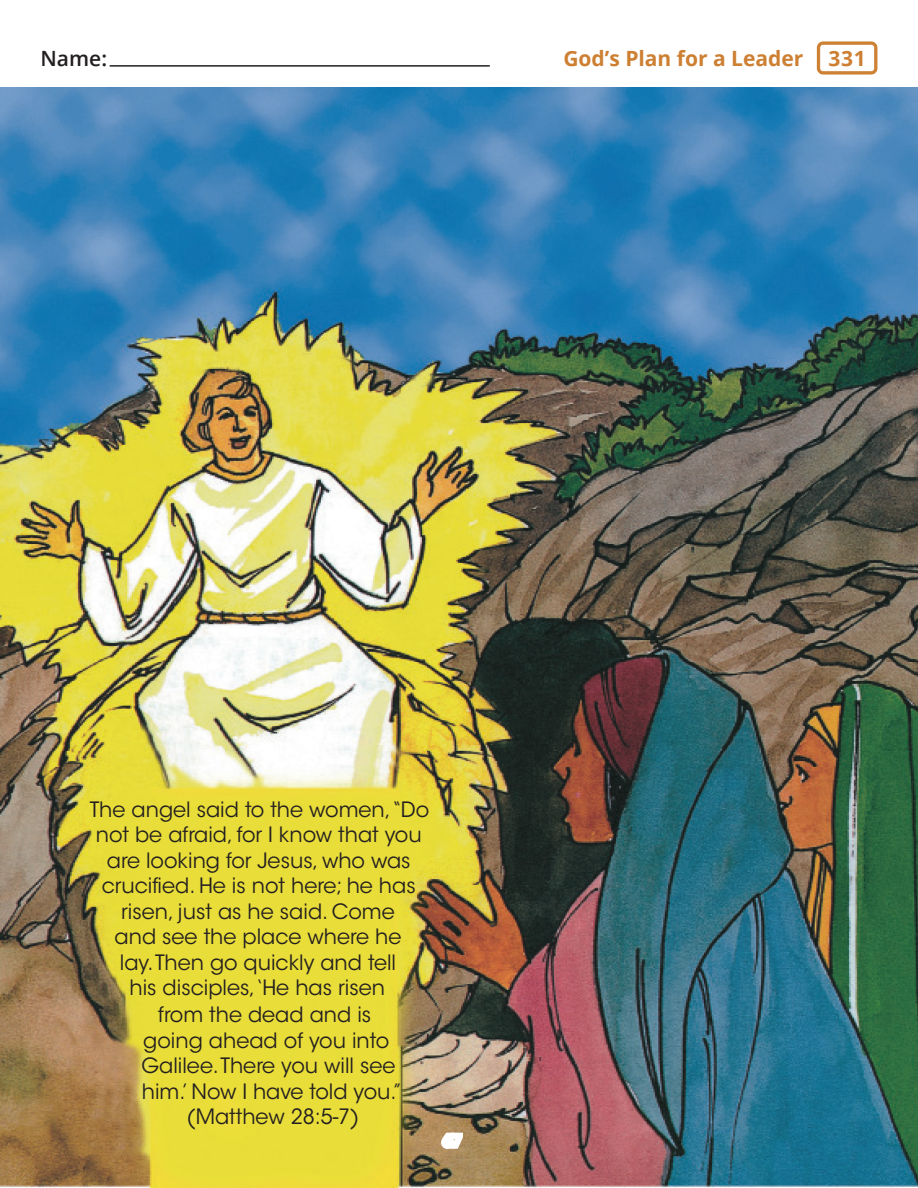
<style>
.page{position:relative;width:918px;height:1188px;background:#fff}
.page>*{position:absolute;margin:0;border:0;box-sizing:border-box;transform-origin:0 0}
.t1{font:21px "ITC Avant Garde Std";color:#231f20}
.t2{font:700 21px "Open Sans";color:#cd7f32}
.t3{font:600 21px "Open Sans";color:#231f20}
</style>
<div class="page">
<img style="left:0;top:87px;width:918px;height:1101px">
<svg style="left:817px;top:41px;width:60px;height:34px"></svg>
<hr style="left:110px;top:65px;width:380px;height:2px;background:#231f20">
<svg style="left:434px;top:1129px;width:31px;height:22px"></svg>
<p class="t3" style="left:41px;top:44px;width:68px">Name:</p>
<p class="t2" style="left:563px;top:43px;width:241px">God’s Plan for a Leader</p>
<p class="t2" style="left:829px;top:43px;width:39px">331</p>
<p class="t1" style="left:90px;top:801px;width:341px">The angel said to the women,“Do</p>
<p class="t1" style="left:96px;top:827px;width:327px">not be afraid, for I know that you</p>
<p class="t1" style="left:107px;top:852px;width:305px">are looking for Jesus, who was</p>
<p class="t1" style="left:102px;top:878px;width:315px">crucified. He is not here; he has</p>
<p class="t1" style="left:121px;top:903px;width:275px">risen, just as he said. Come</p>
<p class="t1" style="left:115px;top:929px;width:288px">and see the place where he</p>
<p class="t1" style="left:120px;top:954px;width:278px">lay. Then go quickly and tell</p>
<p class="t1" style="left:129px;top:980px;width:257px">his disciples,‘He has risen</p>
<p class="t1" style="left:158px;top:1007px;width:215px">from the dead and is</p>
<p class="t1" style="left:143px;top:1032px;width:247px">going ahead of you into</p>
<p class="t1" style="left:141px;top:1058px;width:256px">Galilee. There you will see</p>
<p class="t1" style="left:142px;top:1083px;width:262px">him.’ Now I have told you.”</p>
<p class="t1" style="left:187px;top:1109px;width:174px">(Matthew 28:5-7)</p>
</div>
